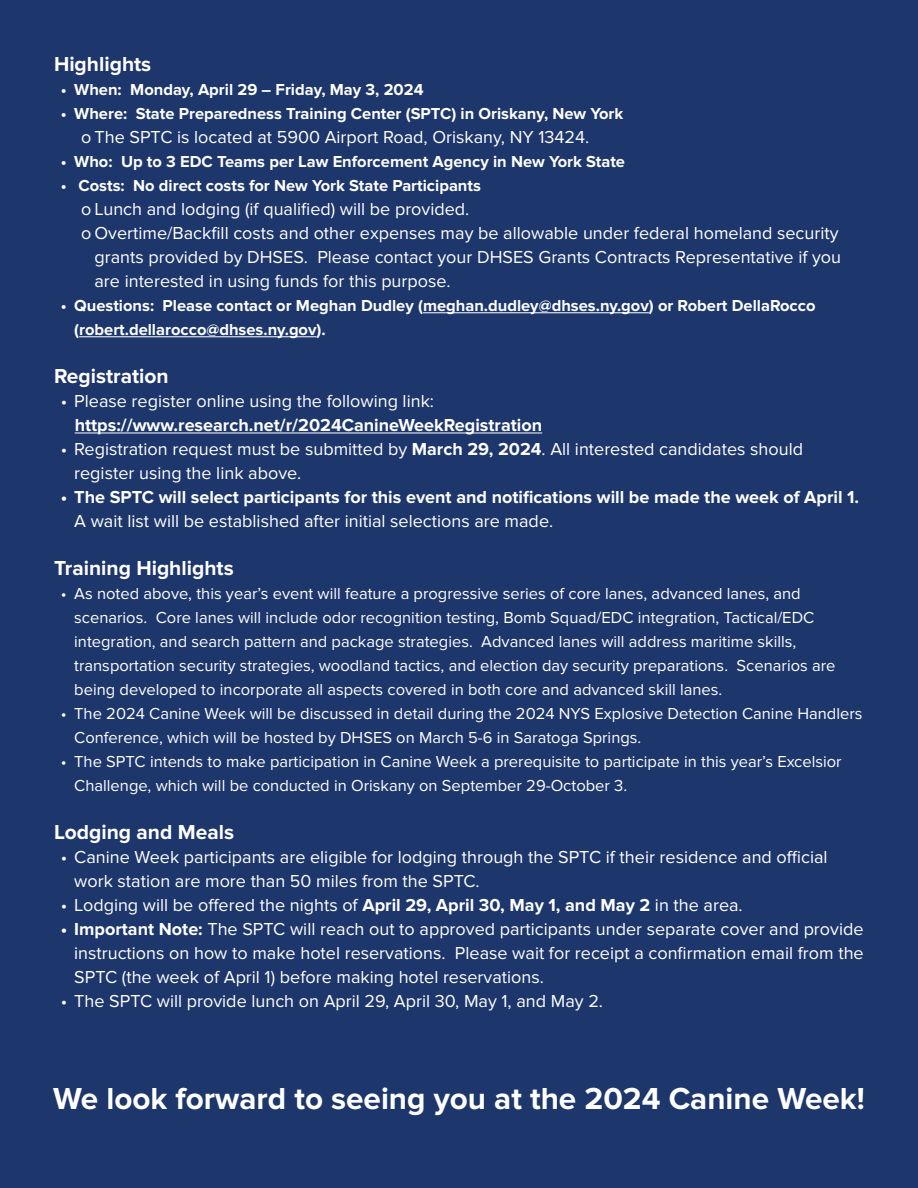
<style>
.page{position:relative;width:918px;height:1188px;background:#1d366c}
.page>*{position:absolute;margin:0;border:0;box-sizing:border-box;transform-origin:0 0}
.t1{font:700 31.5px "Proxima Nova";color:#fff}
.t2{font:700 21px "Proxima Nova";color:#fff}
.bullets{font:18px/24px "Proxima Nova";color:#fff}
.bullets-2{font:700 18px/24px "Proxima Nova";color:#fff}
.t3{font:16.5px/24px "Proxima Nova";color:#fff}
.t4{font:700 16.5px/24px "Proxima Nova";color:#fff}
.s1{font-weight:700}
.s2{font-weight:400}
</style>
<div class="page">
<hr style="left:423px;top:313px;width:226px;height:1px;background:#fff">
<hr style="left:79px;top:337px;width:238px;height:1px;background:#fff">
<hr style="left:75px;top:433px;width:467px;height:1px;background:#fff">
<p class="t2" style="left:54px;top:52px;width:99px">Highlights</p>
<p class="t4" style="left:61px;top:77px;width:364px">• When: Monday, April 29 – Friday, May 3, 2024</p>
<p class="t4" style="left:61px;top:101px;width:564px">• Where: State Preparedness Training Center (SPTC) in Oriskany, New York</p>
<p class="bullets" style="left:81px;top:125px;width:510px">o The SPTC is located at 5900 Airport Road, Oriskany, NY 13424.</p>
<p class="t4" style="left:61px;top:149px;width:566px">• Who: Up to 3 EDC Teams per Law Enforcement Agency in New York State</p>
<p class="t4" style="left:61px;top:173px;width:422px">• Costs: No direct costs for New York State Participants</p>
<p class="bullets" style="left:81px;top:197px;width:390px">o Lunch and lodging (if qualified) will be provided.</p>
<p class="bullets" style="left:94px;top:221px;width:748px;text-indent:-14px">o Overtime/Backfill costs and other expenses may be allowable under federal homeland security grants provided by DHSES. Please contact your DHSES Grants Contracts Representative if you are interested in using funds for this purpose.</p>
<p class="t4" style="left:74px;top:293px;width:743px;text-indent:-14px">• Questions: Please contact or Meghan Dudley (meghan.dudley@dhses.ny.gov) or Robert DellaRocco (robert.dellarocco@dhses.ny.gov).</p>
<p class="t2" style="left:54px;top:364px;width:116px">Registration</p>
<p class="bullets" style="left:61px;top:389px;width:375px">• Please register online using the following link:</p>
<p class="bullets-2" style="left:75px;top:413px;width:469px">https://www.research.net/r/2024CanineWeekRegistration</p>
<p class="bullets" style="left:74px;top:437px;width:730px;text-indent:-14px">• Registration request must be submitted by <span class="s1">March 29, 2024</span>. All interested candidates should register using the link above.</p>
<p class="bullets-2" style="left:74px;top:485px;width:786px;text-indent:-14px">• The SPTC will select participants for this event and notifications will be made the week of April 1.<br><span class="s2">A wait list will be established after initial selections are made.</span></p>
<p class="t2" style="left:54px;top:556px;width:181px">Training Highlights</p>
<p class="t3" style="left:74px;top:581px;width:763px;text-indent:-14px">• As noted above, this year’s event will feature a progressive series of core lanes, advanced lanes, and scenarios. Core lanes will include odor recognition testing, Bomb Squad/EDC integration, Tactical/EDC integration, and search pattern and package strategies. Advanced lanes will address maritime skills, transportation security strategies, woodland tactics, and election day security preparations. Scenarios are being developed to incorporate all aspects covered in both core and advanced skill lanes.</p>
<p class="t3" style="left:74px;top:701px;width:790px;text-indent:-14px">• The 2024 Canine Week will be discussed in detail during the 2024 NYS Explosive Detection Canine Handlers<br>Conference, which will be hosted by DHSES on March 5-6 in Saratoga Springs.</p>
<p class="t3" style="left:74px;top:749px;width:769px;text-indent:-14px">• The SPTC intends to make participation in Canine Week a prerequisite to participate in this year’s Excelsior<br>Challenge, which will be conducted in Oriskany on September 29-October 3.</p>
<p class="t2" style="left:54px;top:820px;width:182px">Lodging and Meals</p>
<p class="bullets" style="left:74px;top:845px;width:755px;text-indent:-14px">• Canine Week participants are eligible for lodging through the SPTC if their residence and official work station are more than 50 miles from the SPTC.</p>
<p class="bullets" style="left:61px;top:893px;width:684px">• Lodging will be offered the nights of <span class="s1">April 29, April 30, May 1, and May 2</span> in the area.</p>
<p class="bullets" style="left:74px;top:917px;width:791px;text-align:justify;text-indent:-14px"><span class="s1">• Important Note:</span> The SPTC will reach out to approved participants under separate cover and provide instructions on how to make hotel reservations. Please wait for receipt a confirmation email from the SPTC (the week of April 1) before making hotel reservations.</p>
<p class="bullets" style="left:61px;top:989px;width:544px">• The SPTC will provide lunch on April 29, April 30, May 1, and May 2.</p>
<p class="t1" style="left:53px;top:1081px;width:813px">We look forward to seeing you at the 2024 Canine Week!</p>
</div>
